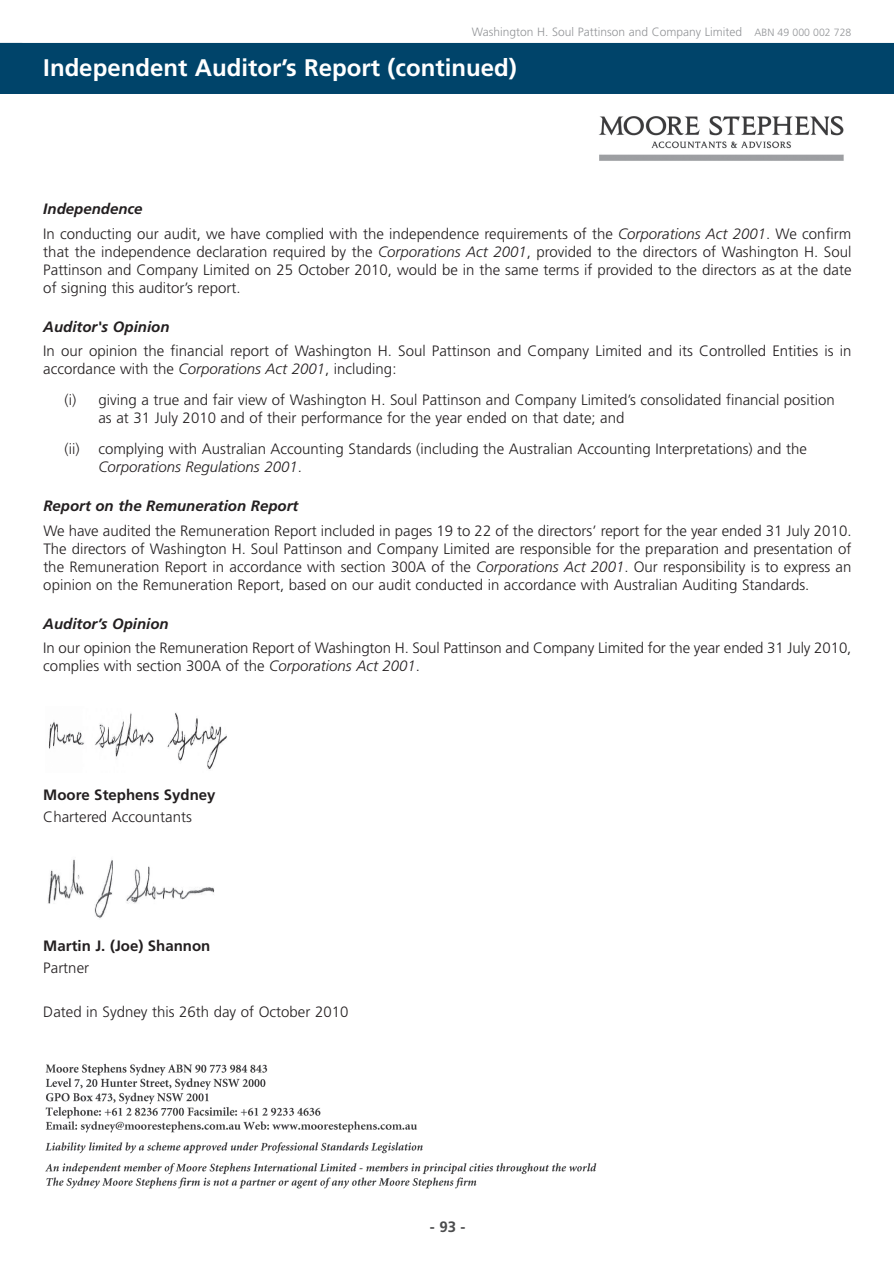
<style>
.page{position:relative;width:894px;height:1263px;background:#fff}
.page>*{position:absolute;margin:0;border:0;box-sizing:border-box;transform-origin:0 0}
.t1{font:700 24px "Frutiger";color:#fff}
.t2{font:300 15px/18px "Frutiger";color:#231f20}
.t3{font:italic 700 15px "Frutiger";color:#231f20}
.t4{font:700 15px "Frutiger";color:#231f20}
.t5{font:700 15px "Frutiger";color:#4b4c4d}
.t6{font:300 12px "Frutiger";color:#939598}
.s1{font-size:10.5px}
.s2{font-weight:700;font-style:italic}
.s3{font-style:italic}
</style>
<div class="page">
<div style="left:38px;top:43px;width:856px;height:51px;background:#00446a"></div>
<div style="left:0;top:43px;width:38px;height:51px;background:#00446a"></div>
<img style="left:598px;top:116px;width:246px;height:45px">
<img style="left:45px;top:1063px;width:552px;height:126px">
<img style="left:48px;top:713px;width:179px;height:57px">
<img style="left:48px;top:859px;width:167px;height:60px">
<p class="t6" style="left:472px;top:27px;width:381px">Washington H. Soul Pattinson and Company Limited <span class="s1">ABN 49 000 002 728</span></p>
<h1 class="t1" style="left:43px;top:58px;width:475px">Independent Auditor’s Report (continued)</h1>
<p class="t2" style="left:43px;top:198px;width:809px;line-height:24.5px"><span class="s2">Independence<br></span>In conducting our audit, we have complied with the independence requirements of the <span class="s3">Corporations Act 2001</span>. We confirm</p>
<p class="t2" style="left:43px;top:244px;width:809px;text-align:justify">that the independence declaration required by the <span class="s3">Corporations Act 2001</span>, provided to the directors of Washington H. Soul Pattinson and Company Limited on 25 October 2010, would be in the same terms if provided to the directors as at the date of signing this auditor’s report.</p>
<p class="t3" style="left:43px;top:321px;width:128px">Auditor's Opinion</p>
<p class="t2" style="left:43px;top:343px;width:809px">In our opinion the financial report of Washington H. Soul Pattinson and Company Limited and its Controlled Entities is in accordance with the <span class="s3">Corporations Act 2001</span>, including:</p>
<p class="t2" style="left:98px;top:392px;width:738px;text-indent:-34px">(i) giving a true and fair view of Washington H. Soul Pattinson and Company Limited’s consolidated financial position as at 31 July 2010 and of their performance for the year ended on that date; and</p>
<p class="t2" style="left:98px;top:441px;width:710px;text-indent:-34px">(ii) complying with Australian Accounting Standards (including the Australian Accounting Interpretations) and the<br><span class="s3">Corporations Regulations 2001</span>.</p>
<p class="t3" style="left:43px;top:500px;width:256px">Report on the Remuneration Report</p>
<p class="t2" style="left:43px;top:522px;width:809px;text-align:justify">We have audited the Remuneration Report included in pages 19 to 22 of the directors’ report for the year ended 31 July 2010.<br>The directors of Washington H. Soul Pattinson and Company Limited are responsible for the preparation and presentation of the Remuneration Report in accordance with section 300A of the <span class="s3">Corporations Act 2001</span>. Our responsibility is to express an opinion on the Remuneration Report, based on our audit conducted in accordance with Australian Auditing Standards.</p>
<p class="t3" style="left:43px;top:618px;width:127px">Auditor’s Opinion</p>
<p class="t2" style="left:43px;top:640px;width:809px">In our opinion the Remuneration Report of Washington H. Soul Pattinson and Company Limited for the year ended 31 July 2010, complies with section 300A of the <span class="s3">Corporations Act 2001</span>.</p>
<p class="t4" style="left:43px;top:788px;width:174px">Moore Stephens Sydney</p>
<p class="t2" style="left:43px;top:809px;width:150px">Chartered Accountants</p>
<p class="t4" style="left:43px;top:939px;width:169px">Martin J. (Joe) Shannon</p>
<p class="t2" style="left:43px;top:960px;width:47px">Partner</p>
<p class="t2" style="left:43px;top:1003px;width:307px">Dated in Sydney this 26th day of October 2010</p>
<p class="t5" style="left:430px;top:1221px;width:37px">- 93 -</p>
</div>
